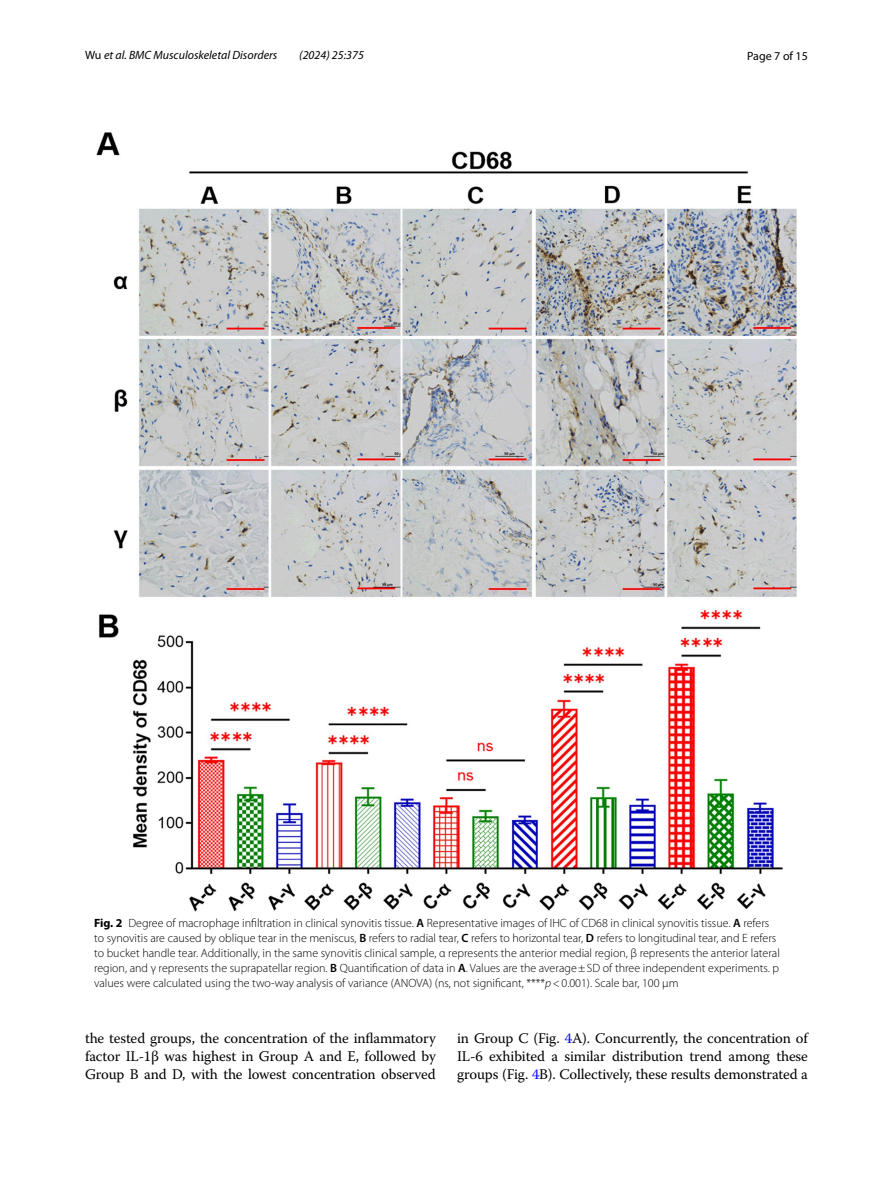
<style>
.page{position:relative;width:893px;height:1187px;background:#fff}
.page>*{position:absolute;margin:0;border:0;box-sizing:border-box;transform-origin:0 0}
.t1{font:14.7px/18px "Warnock Pro";letter-spacing:-.01em;color:#000;text-align:justify}
.t2{font:300 12px/15px "Myriad Pro";color:#000}
.t3{font:italic 12px "Myriad Pro";color:#000}
.t4{font:12px "Myriad Pro";color:#000}
.s1{font-style:normal}
.s2{font-weight:700}
.s3{font-weight:600}
.s4{font-style:italic}
.s5{color:#00f}
</style>
<div class="page">
<img style="left:96px;top:133px;width:701px;height:778px">
<p class="t3" style="left:85px;top:48px;width:194px"><span class="s1">Wu</span> et al. BMC Musculoskeletal Disorders</p>
<p class="t3" style="left:299px;top:48px;width:66px">(2024) 25:375</p>
<p class="t4" style="left:747px;top:48px;width:62px">Page 7 of 15</p>
<p class="t2" style="left:94px;top:915px;width:687px"><span class="s2">Fig. 2</span> Degree of macrophage infiltration in clinical synovitis tissue. <span class="s3">A</span> Representative images of IHC of CD68 in clinical synovitis tissue. <span class="s3">A</span> refers to synovitis are caused by oblique tear in the meniscus, <span class="s3">B</span> refers to radial tear, <span class="s3">C</span> refers to horizontal tear, <span class="s3">D</span> refers to longitudinal tear, and E refers to bucket handle tear. Additionally, in the same synovitis clinical sample, α represents the anterior medial region, β represents the anterior lateral region, and γ represents the suprapatellar region. <span class="s3">B</span> Quantification of data in <span class="s3">A</span>. Values are the average±SD of three independent experiments. p values were calculated using the two-way analysis of variance (ANOVA) (ns, not significant, ****<span class="s4">p</span>&lt;0.001). Scale bar, 100 µm</p>
<p class="t1" style="left:85px;top:1028px;width:352px">the tested groups, the concentration of the inflammatory factor IL-1β was highest in Group A and E, followed by Group B and D, with the lowest concentration observed</p>
<p class="t1" style="left:457px;top:1028px;width:352px">in Group C (Fig. <span class="s5">4</span>A). Concurrently, the concentration of IL-6 exhibited a similar distribution trend among these groups (Fig. <span class="s5">4</span>B). Collectively, these results demonstrated a</p>
</div>
